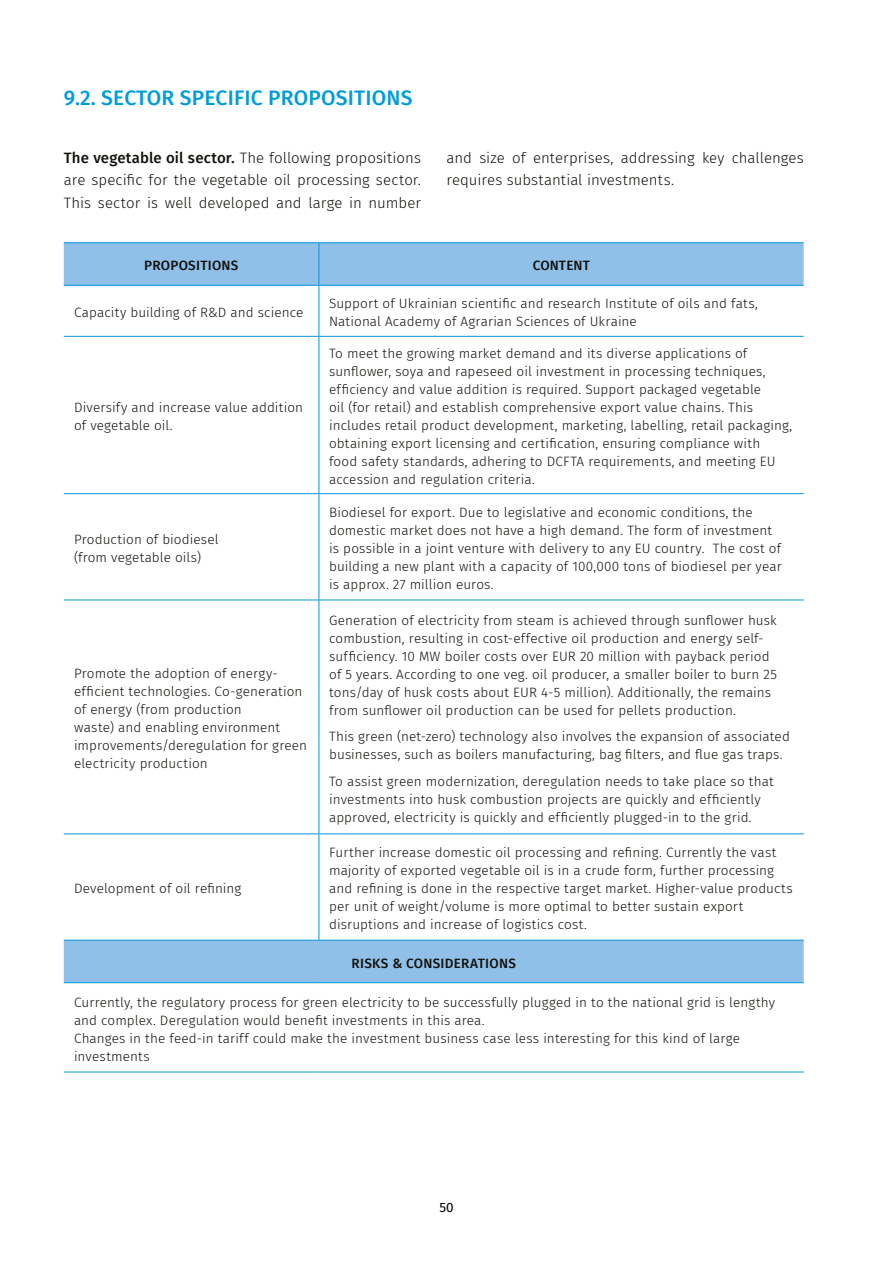
<style>
.page{position:relative;width:893px;height:1263px;background:#fff}
.page>*{position:absolute;margin:0;border:0;box-sizing:border-box;transform-origin:0 0}
.t1{font:500 21px "Fira Sans";letter-spacing:.01em;color:#009cdc}
.t2{font:300 15px/22.5px "Fira Sans";color:#12110c;text-align:justify}
.t3{font:300 13.5px/18px "Fira Sans";letter-spacing:.005em;color:#12110c}
.t4{font:500 13.5px "Fira Sans";letter-spacing:.02em;color:#12110c}
.t5{font:13.5px "Fira Sans";color:#000}
.s1{font-weight:500}
</style>
<div class="page">
<svg style="left:64px;top:243px;width:740px;height:739px"></svg>
<hr style="left:64px;top:285px;width:255px;height:1px;background:#0096d8">
<hr style="left:319px;top:285px;width:485px;height:1px;background:#0096d8">
<hr style="left:64px;top:336px;width:255px;height:1px;background:#0096d8">
<hr style="left:319px;top:336px;width:485px;height:1px;background:#0096d8">
<hr style="left:64px;top:493px;width:255px;height:1px;background:#0096d8">
<hr style="left:319px;top:493px;width:485px;height:1px;background:#0096d8">
<hr style="left:64px;top:600px;width:255px;height:1px;background:#0096d8">
<hr style="left:319px;top:600px;width:485px;height:1px;background:#0096d8">
<hr style="left:64px;top:833px;width:255px;height:1px;background:#0096d8">
<hr style="left:319px;top:833px;width:485px;height:1px;background:#0096d8">
<hr style="left:64px;top:940px;width:255px;height:1px;background:#0096d8">
<hr style="left:319px;top:940px;width:485px;height:1px;background:#0096d8">
<hr style="left:64px;top:982px;width:255px;height:1px;background:#0096d8">
<hr style="left:319px;top:982px;width:485px;height:1px;background:#0096d8">
<hr style="left:64px;top:1071px;width:255px;height:1px;background:#0096d8">
<hr style="left:319px;top:1071px;width:485px;height:1px;background:#0096d8">
<hr style="left:319px;top:243px;width:1px;height:42px;background:#0096d8">
<hr style="left:319px;top:286px;width:1px;height:50px;background:#0096d8">
<hr style="left:319px;top:337px;width:1px;height:156px;background:#0096d8">
<hr style="left:319px;top:494px;width:1px;height:106px;background:#0096d8">
<hr style="left:319px;top:600px;width:1px;height:233px;background:#0096d8">
<hr style="left:319px;top:834px;width:1px;height:106px;background:#0096d8">
<hr style="left:64px;top:242px;width:255px;height:1px;background:#0096d8">
<hr style="left:319px;top:242px;width:485px;height:1px;background:#0096d8">
<h1 class="t1" style="left:64px;top:80px;width:350px">9.2. SECTOR SPECIFIC PROPOSITIONS</h1>
<p class="t2" style="left:64px;top:146px;width:359px"><span class="s1">The vegetable oil sector.</span> The following propositions are specific for the vegetable oil processing sector.<br>This sector is well developed and large in number</p>
<p class="t2" style="left:446px;top:146px;width:359px">and size of enterprises, addressing key challenges requires substantial investments.</p>
<p class="t4" style="left:144px;top:255px;width:96px">PROPOSITIONS</p>
<p class="t4" style="left:533px;top:255px;width:59px">CONTENT</p>
<p class="t3" style="left:74px;top:303px;width:231px">Capacity building of R&amp;D and science</p>
<p class="t3" style="left:329px;top:294px;width:430px">Support of Ukrainian scientific and research Institute of oils and fats,<br>National Academy of Agrarian Sciences of Ukraine</p>
<p class="t3" style="left:74px;top:398px;width:231px">Diversify and increase value addition of vegetable oil.</p>
<p class="t3" style="left:74px;top:530px;width:146px">Production of biodiesel (from vegetable oils)</p>
<p class="t3" style="left:74px;top:664px;width:235px">Promote the adoption of energy&shy;efficient technologies. Co-generation of energy (from production<br>waste) and enabling environment improvements/deregulation for green electricity production</p>
<p class="t3" style="left:329px;top:344px;width:464px">To meet the growing market demand and its diverse applications of sunflower, soya and rapeseed oil investment in processing techniques, efficiency and value addition is required. Support packaged vegetable<br>oil (for retail) and establish comprehensive export value chains. This includes retail product development, marketing, labelling, retail packaging, obtaining export licensing and certification, ensuring compliance with<br>food safety standards, adhering to DCFTA requirements, and meeting EU accession and regulation criteria.</p>
<p class="t3" style="left:329px;top:503px;width:454px">Biodiesel for export. Due to legislative and economic conditions, the domestic market does not have a high demand. The form of investment is possible in a joint venture with delivery to any EU country. The cost of building a new plant with a capacity of 100,000 tons of biodiesel per year is approx. 27 million euros.</p>
<p class="t3" style="left:329px;top:611px;width:449px">Generation of electricity from steam is achieved through sunflower husk combustion, resulting in cost-effective oil production and energy self&shy;sufficiency. 10 MW boiler costs over EUR 20 million with payback period of 5 years. According to one veg. oil producer, a smaller boiler to burn 25 tons/day of husk costs about EUR 4-5 million). Additionally, the remains from sunflower oil production can be used for pellets production.</p>
<p class="t3" style="left:329px;top:727px;width:462px">This green (net-zero) technology also involves the expansion of associated businesses, such as boilers manufacturing, bag filters, and flue gas traps.</p>
<p class="t3" style="left:329px;top:772px;width:446px">To assist green modernization, deregulation needs to take place so that investments into husk combustion projects are quickly and efficiently approved, electricity is quickly and efficiently plugged-in to the grid.</p>
<p class="t3" style="left:329px;top:843px;width:465px">Further increase domestic oil processing and refining. Currently the vast majority of exported vegetable oil is in a crude form, further processing and refining is done in the respective target market. Higher-value products per unit of weight/volume is more optimal to better sustain export disruptions and increase of logistics cost.</p>
<p class="t4" style="left:352px;top:952px;width:166px">RISKS &amp; CONSIDERATIONS</p>
<p class="t3" style="left:74px;top:993px;width:703px">Currently, the regulatory process for green electricity to be successfully plugged in to the national grid is lengthy and complex. Deregulation would benefit investments in this area.<br>Changes in the feed-in tariff could make the investment business case less interesting for this kind of large investments</p>
<p class="t3" style="left:74px;top:879px;width:169px">Development of oil refining</p>
<p class="t5" style="left:439px;top:1197px;width:16px">50</p>
</div>
